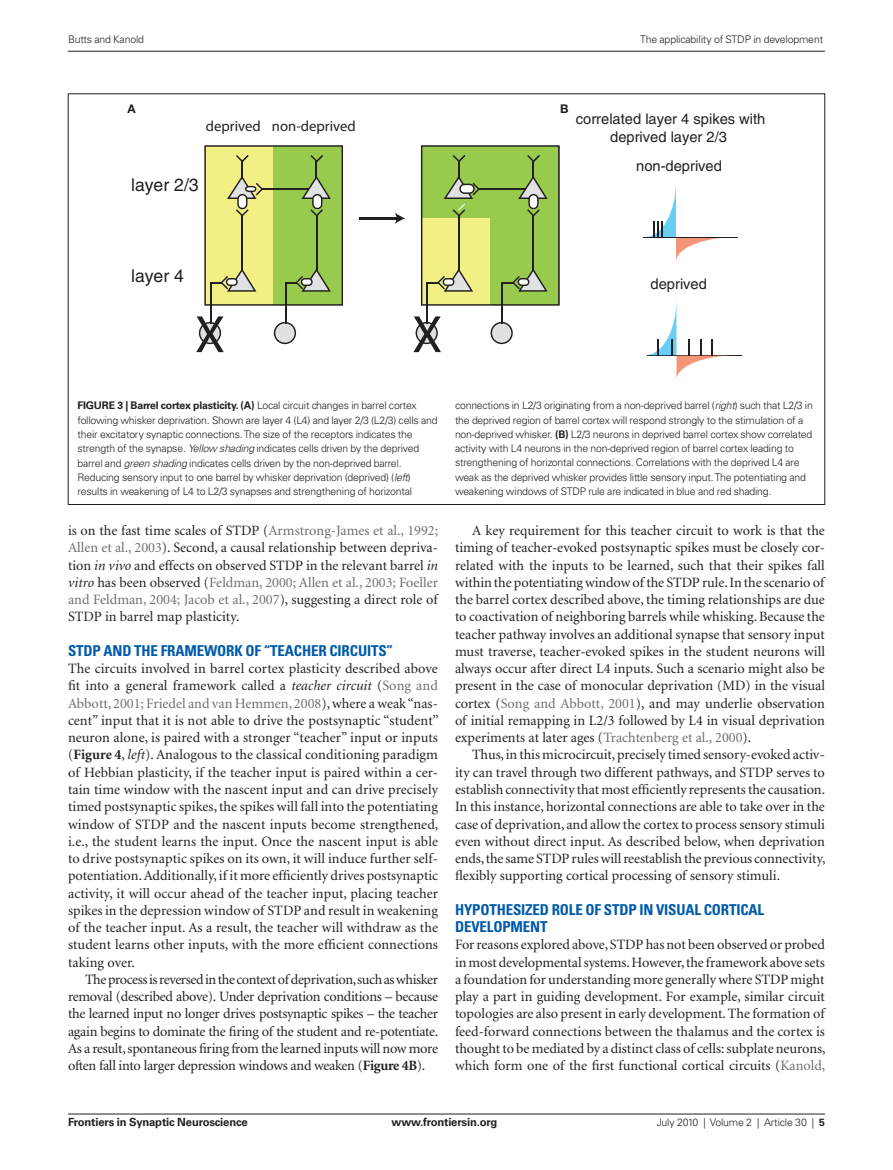
<style>
.page{position:relative;width:893px;height:1170px;background:#fff}
.page>*{position:absolute;margin:0;border:0;box-sizing:border-box;transform-origin:0 0}
.t1{font:52.95px "Myriad Pro";color:#231f20}
.t2{font:17.7px "Helvetica";color:#231f20}
.ART_tx_title1{font:700 condensed 15px "Univers";letter-spacing:-.01em;color:#015aaa}
.t3{font:14.7px/17.7px "Helvetica";color:#231f20;text-align:center}
.t4{font:14.7px "Myriad Pro";color:#231f20}
.ART_tx{font:14.25px/17.2px "Minion";color:#231f20;text-align:justify}
.ART_tx1{font:14.25px/17.2px "Minion";color:#231f20;text-align:justify}
.t5{font:700 12px "Helvetica Neue";color:#231f20}
.t6{font:700 11.25px "Univers";letter-spacing:-.015em;color:#231f20}
.FIGURE_tx{font:300 10.5px/14.2px "Univers";letter-spacing:-.02em;color:#231f20}
.s1{font-weight:700}
.s2{font-style:italic}
.s3{color:#6c6d70}
</style>
<div class="page">
<hr style="left:68px;top:1113px;width:757px;height:1px;background:#231f20">
<hr style="left:68px;top:51px;width:757px;height:1px;background:#231f20">
<hr style="left:360px;top:217px;width:38px;height:3px;background:#231f20">
<svg style="left:395px;top:212px;width:10px;height:12px"></svg>
<svg style="left:416px;top:322px;width:22px;height:22px"></svg>
<svg style="left:491px;top:322px;width:22px;height:22px"></svg>
<hr style="left:427px;top:282px;width:1px;height:41px;background:#231f20">
<hr style="left:502px;top:282px;width:1px;height:41px;background:#231f20">
<svg style="left:199px;top:322px;width:22px;height:22px"></svg>
<svg style="left:274px;top:322px;width:22px;height:22px"></svg>
<hr style="left:210px;top:282px;width:1px;height:41px;background:#231f20">
<hr style="left:285px;top:282px;width:1px;height:41px;background:#231f20">
<svg style="left:421px;top:145px;width:139px;height:160px;background:#a5c45d"></svg>
<svg style="left:204px;top:145px;width:139px;height:160px;background:#b6cb68"></svg>
<hr style="left:644px;top:237px;width:94px;height:1px;background:#231f20">
<hr style="left:647px;top:355px;width:94px;height:1px;background:#231f20">
<svg style="left:647px;top:183px;width:73px;height:78px"></svg>
<svg style="left:645px;top:301px;width:87px;height:78px"></svg>
<p class="FIGURE_tx" style="left:68px;top:32px;width:78px">Butts and Kanold</p>
<p class="FIGURE_tx" style="left:640px;top:32px;width:184px">The applicability of STDP in development</p>
<p class="t5" style="left:128px;top:102px;width:10px">A</p>
<p class="t5" style="left:560px;top:102px;width:10px">B</p>
<p class="t4" style="left:206px;top:118px;width:152px">deprived non-deprived</p>
<p class="t2" style="left:131px;top:175px;width:69px">layer 2/3</p>
<p class="t3" style="left:576px;top:110px;width:191px">correlated layer 4 spikes with deprived layer 2/3</p>
<p class="t3" style="left:636px;top:157px;width:87px">non-deprived</p>
<p class="t2" style="left:131px;top:266px;width:54px">layer 4</p>
<p class="t1" style="left:195px;top:305px;width:32px">X</p>
<p class="t1" style="left:412px;top:305px;width:32px">X</p>
<p class="t3" style="left:651px;top:275px;width:58px">deprived</p>
<p class="FIGURE_tx" style="left:78px;top:398px;width:361px"><span class="s1">Figure 3 | Barrel cortex plasticity. (A)</span> Local circuit changes in barrel cortex following whisker deprivation. Shown are layer 4 (L4) and layer 2/3 (L2/3) cells and their excitatory synaptic connections. The size of the receptors indicates the strength of the synapse. <span class="s2">Yellow shading</span> indicates cells driven by the deprived barrel and <span class="s2">green shading</span> indicates cells driven by the non-deprived barrel.<br>Reducing sensory input to one barrel by whisker deprivation (deprived) (<span class="s2">left</span>) results in weakening of L4 to L2/3 synapses and strengthening of horizontal</p>
<p class="FIGURE_tx" style="left:455px;top:398px;width:359px">connections in L2/3 originating from a non-deprived barrel (<span class="s2">right</span>) such that L2/3 in the deprived region of barrel cortex will respond strongly to the stimulation of a non-deprived whisker. <span class="s1">(B)</span> L2/3 neurons in deprived barrel cortex show correlated activity with L4 neurons in the non-deprived region of barrel cortex leading to strengthening of horizontal connections. Correlations with the deprived L4 are weak as the deprived whisker provides little sensory input. The potentiating and weakening windows of STDP rule are indicated in blue and red shading.</p>
<p class="ART_tx" style="left:68px;top:522px;width:372px">is on the fast time scales of STDP (<span class="s3">Armstrong-James et al., 1992; Allen et al., 2003</span>). Second, a causal relationship between depriva&shy;tion <span class="s2">in vivo</span> and effects on observed STDP in the relevant barrel <span class="s2">in vitro</span> has been observed (<span class="s3">Feldman, 2000; Allen et al., 2003; Foeller and Feldman, 2004; Jacob et al., 2007</span>), suggesting a direct role of STDP in barrel map plasticity.</p>
<p class="ART_tx_title1" style="left:68px;top:641px;width:18px">STDP</p>
<p class="ART_tx_title1" style="left:104px;top:641px;width:291px">AND THE FRAMEWORK OF “TEACHER CIRCUITS”</p>
<p class="ART_tx1" style="left:68px;top:660px;width:372px">The circuits involved in barrel cortex plasticity described above fit into a general framework called a <span class="s2">teacher circuit</span> (<span class="s3">Song and Abbott, 2001; Friedel and van Hemmen, 2008</span>), where a weak “nas&shy;cent” input that it is not able to drive the postsynaptic “student” neuron alone, is paired with a stronger “teacher” input or inputs (<span class="s1">Figure 4</span>, <span class="s2">left</span>). Analogous to the classical conditioning paradigm of Hebbian plasticity, if the teacher input is paired within a cer&shy;tain time window with the nascent input and can drive precisely timed postsynaptic spikes, the spikes will fall into the potentiating window of STDP and the nascent inputs become strengthened, i.e., the student learns the input. Once the nascent input is able to drive postsynaptic spikes on its own, it will induce further self&shy;potentiation. Additionally, if it more efficiently drives postsynaptic activity, it will occur ahead of the teacher input, placing teacher spikes in the depression window of STDP and result in weakening of the teacher input. As a result, the teacher will withdraw as the student learns other inputs, with the more efficient connections taking over.</p>
<p class="ART_tx" style="left:68px;top:971px;width:372px;text-indent:17px">The process is reversed in the context of deprivation, such as whisker removal (described above). Under deprivation conditions – because the learned input no longer drives postsynaptic spikes – the teacher again begins to dominate the firing of the student and re-potentiate.<br>As a result, spontaneous firing from the learned inputs will now more often fall into larger depression windows and weaken (<span class="s1">Figure 4B</span>).</p>
<p class="ART_tx" style="left:455px;top:522px;width:371px;text-indent:17px">A key requirement for this teacher circuit to work is that the timing of teacher-evoked postsynaptic spikes must be closely cor&shy;related with the inputs to be learned, such that their spikes fall within the potentiating window of the STDP rule. In the scenario of the barrel cortex described above, the timing relationships are due to coactivation of neighboring barrels while whisking. Because the teacher pathway involves an additional synapse that sensory input must traverse, teacher-evoked spikes in the student neurons will always occur after direct L4 inputs. Such a scenario might also be present in the case of monocular deprivation (MD) in the visual cortex (<span class="s3">Song and Abbott, 2001</span>), and may underlie observation of initial remapping in L2/3 followed by L4 in visual deprivation experiments at later ages (<span class="s3">Trachtenberg et al., 2000</span>).</p>
<p class="ART_tx" style="left:455px;top:746px;width:372px;text-indent:17px">Thus, in this microcircuit, precisely timed sensory-evoked activ&shy;ity can travel through two different pathways, and STDP serves to establish connectivity that most efficiently represents the causation.<br>In this instance, horizontal connections are able to take over in the case of deprivation, and allow the cortex to process sensory stimuli even without direct input. As described below, when deprivation ends, the same STDP rules will reestablish the previous connectivity, flexibly supporting cortical processing of sensory stimuli.</p>
<p class="ART_tx_title1" style="left:455px;top:900px;width:167px">HYPOTHESIZED ROLE OF STDP</p>
<p class="ART_tx_title1" style="left:639px;top:900px;width:126px">IN VIS UAL CORTICAL</p>
<p class="ART_tx_title1" style="left:455px;top:917px;width:94px">DEVELOPMENT</p>
<p class="ART_tx1" style="left:455px;top:936px;width:372px">For reasons explored above, STDP has not been observed or probed in most developmental systems. However, the framework above sets a foundation for understanding more generally where STDP might play a part in guiding development. For example, similar circuit topologies are also present in early development. The formation of feed-forward connections between the thalamus and the cortex is thought to be mediated by a distinct class of cells: subplate neurons, which form one of the first functional cortical circuits (<span class="s3">Kanold,</span></p>
<p class="t6" style="left:68px;top:1115px;width:181px">Frontiers in Synaptic Neuroscience</p>
<p class="t6" style="left:392px;top:1115px;width:107px">www.frontiersin.org</p>
<p class="FIGURE_tx" style="left:657px;top:1115px;width:170px">July 2010 | Volume 2 | Article 30 | <span class="s1">5</span></p>
</div>
